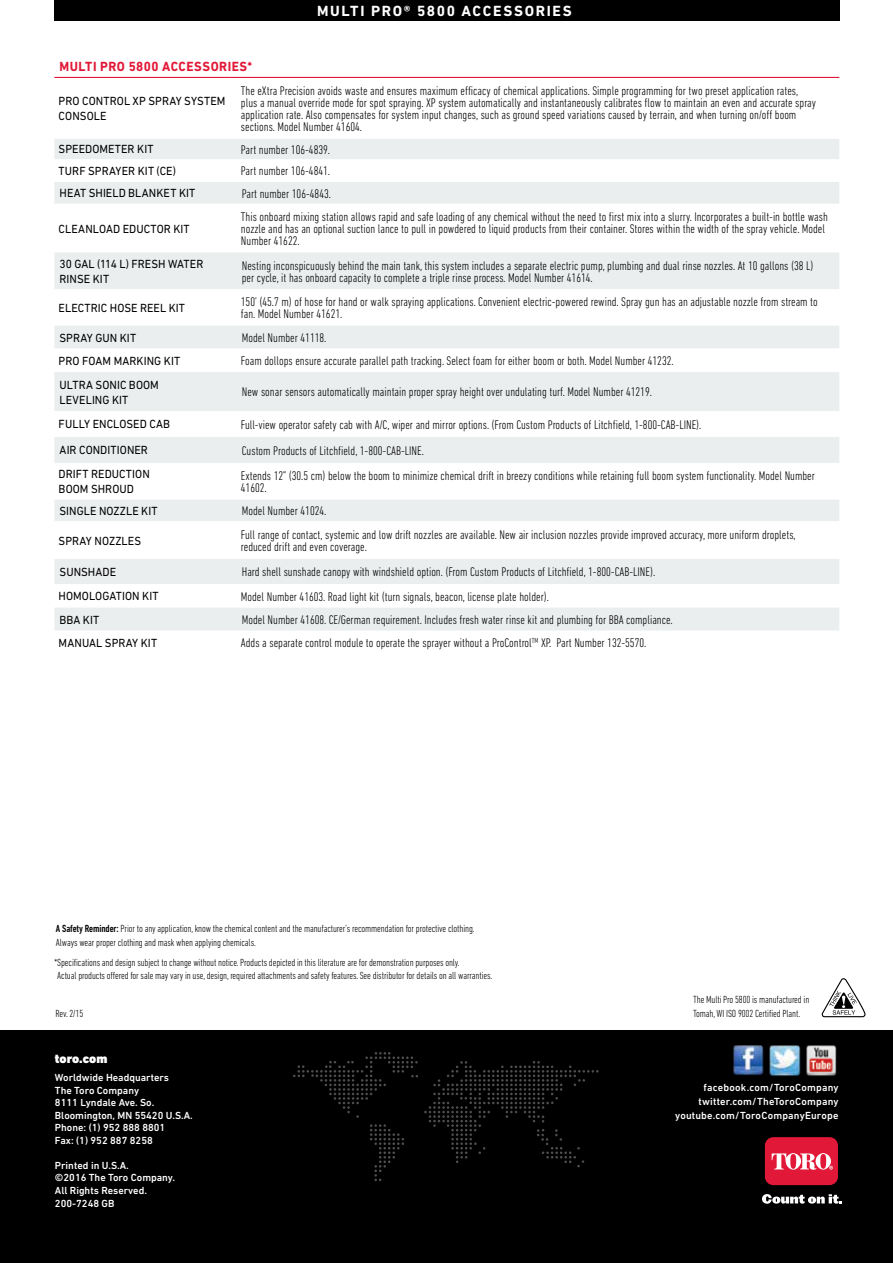
<style>
.page{position:relative;width:893px;height:1263px;background:#fff}
.page>*{position:absolute;margin:0;border:0;box-sizing:border-box;transform-origin:0 0}
.t1{font:700 15px "DIN Next LT Pro";letter-spacing:.11em;color:#fff}
.t2{font:700 13.5px "DIN Next LT Pro";letter-spacing:.04em;color:#e11837;scale:.95 1}
.t3{font:900 13.05px "DIN Next LT Pro";color:#fff}
.t4{font:300 condensed 12.75px/12px "DIN Next LT Pro";color:#000}
.t5{font:12px/15px "DIN Next LT Pro";letter-spacing:.005em;color:#000;scale:.95 1}
.t6{font:300 condensed 10.5px/13.5px "DIN Next LT Pro";letter-spacing:-.01em;color:#000}
.t7{font:500 10.5px/12.6px "DIN Next LT Pro";color:#fff}
.t8{font:500 10.5px/13.5px "DIN Next LT Pro";letter-spacing:.02em;color:#fff;text-align:right}
.s1{font-weight:500}
</style>
<div class="page">
<svg style="left:54px;top:139px;width:785px;height:491px"></svg>
<hr style="left:54px;top:77px;width:176px;height:1px;background:#e11837">
<hr style="left:230px;top:77px;width:609px;height:1px;background:#e11837">
<div style="left:54px;top:0;width:786px;height:21px;background:#000"></div>
<div style="left:0;top:1030px;width:893px;height:233px;background:#000"></div>
<svg style="left:424px;top:1061px;width:175px;height:106px"></svg>
<svg style="left:370px;top:1124px;width:34px;height:57px"></svg>
<svg style="left:293px;top:1052px;width:125px;height:66px"></svg>
<img style="left:733px;top:1045px;width:31px;height:31px">
<img style="left:769px;top:1045px;width:68px;height:31px">
<svg style="left:821px;top:978px;width:45px;height:40px"></svg>
<div style="left:765px;top:1137px;width:73px;height:48px;background:#e11837;border-radius:8px"></div>
<svg style="left:772px;top:1153px;width:61px;height:17px"></svg>
<svg style="left:762px;top:1194px;width:80px;height:10px"></svg>
<p class="t1" style="left:317px;top:2px;width:256px">MULTI PRO® 5800 ACCESSORIES</p>
<p class="t2" style="left:60px;top:58px;width:204px">MULTI PRO 5800 ACCESSORIES*</p>
<p class="t5" style="left:59px;top:93px;width:177px">PRO CONTROL XP SPRAY SYSTEM<br>CONSOLE</p>
<p class="t4" style="left:241px;top:84px;width:577px">The eXtra Precision avoids waste and ensures maximum efficacy of chemical applications. Simple programming for two preset application rates, plus a manual override mode for spot spraying. XP system automatically and instantaneously calibrates flow to maintain an even and accurate spray application rate. Also compensates for system input changes, such as ground speed variations caused by terrain, and when turning on/off boom sections. Model Number 41604.</p>
<p class="t5" style="left:59px;top:142px;width:101px">SPEEDOMETER KIT</p>
<p class="t4" style="left:241px;top:143px;width:91px">Part number 106-4839.</p>
<p class="t5" style="left:59px;top:163px;width:125px">TURF SPRAYER KIT (CE)</p>
<p class="t4" style="left:241px;top:165px;width:91px">Part number 106-4841.</p>
<p class="t5" style="left:60px;top:186px;width:144px">HEAT SHIELD BLANKET KIT</p>
<p class="t4" style="left:242px;top:187px;width:91px">Part number 106-4843.</p>
<p class="t5" style="left:59px;top:221px;width:139px">CLEANLOAD EDUCTOR KIT</p>
<p class="t4" style="left:241px;top:210px;width:588px">This onboard mixing station allows rapid and safe loading of any chemical without the need to first mix into a slurry. Incorporates a built-in bottle wash nozzle and has an optional suction lance to pull in powdered to liquid products from their container. Stores within the width of the spray vehicle. Model<br>Number 41622.</p>
<p class="t5" style="left:60px;top:256px;width:153px">30 GAL (114 L) FRESH WATER<br>RINSE KIT</p>
<p class="t4" style="left:242px;top:259px;width:573px">Nesting inconspicuously behind the main tank, this system includes a separate electric pump, plumbing and dual rinse nozzles. At 10 gallons (38 L) per cycle, it has onboard capacity to complete a triple rinse process. Model Number 41614.</p>
<p class="t5" style="left:59px;top:300px;width:135px">ELECTRIC HOSE REEL KIT</p>
<p class="t4" style="left:241px;top:296px;width:578px">150’ (45.7 m) of hose for hand or walk spraying applications. Convenient electric-powered rewind. Spray gun has an adjustable nozzle from stream to fan. Model Number 41621.</p>
<p class="t5" style="left:60px;top:330px;width:82px">SPRAY GUN KIT</p>
<p class="t4" style="left:242px;top:331px;width:86px">Model Number 41118.</p>
<p class="t5" style="left:59px;top:353px;width:129px">PRO FOAM MARKING KIT</p>
<p class="t4" style="left:241px;top:355px;width:434px">Foam dollops ensure accurate parallel path tracking. Select foam for either boom or both. Model Number 41232.</p>
<p class="t5" style="left:60px;top:377px;width:106px">ULTRA SONIC BOOM<br>LEVELING KIT</p>
<p class="t4" style="left:242px;top:386px;width:412px">New sonar sensors automatically maintain proper spray height over undulating turf. Model Number 41219.</p>
<p class="t5" style="left:59px;top:417px;width:119px">FULLY ENCLOSED CAB</p>
<p class="t4" style="left:241px;top:418px;width:462px">Full-view operator safety cab with A/C, wiper and mirror options. (From Custom Products of Litchfield, 1-800-CAB-LINE).</p>
<p class="t5" style="left:60px;top:443px;width:95px">AIR CONDITIONER</p>
<p class="t4" style="left:242px;top:444px;width:184px">Custom Products of Litchfield, 1-800-CAB-LINE.</p>
<p class="t5" style="left:59px;top:466px;width:97px">DRIFT REDUCTION<br>BOOM SHROUD</p>
<p class="t4" style="left:241px;top:470px;width:576px">Extends 12” (30.5 cm) below the boom to minimize chemical drift in breezy conditions while retaining full boom system functionality. Model Number<br>41602.</p>
<p class="t5" style="left:60px;top:503px;width:105px">SINGLE NOZZLE KIT</p>
<p class="t4" style="left:242px;top:505px;width:86px">Model Number 41024.</p>
<p class="t5" style="left:59px;top:533px;width:88px">SPRAY NOZZLES</p>
<p class="t4" style="left:241px;top:528px;width:556px">Full range of contact, systemic and low drift nozzles are available. New air inclusion nozzles provide improved accuracy, more uniform droplets, reduced drift and even coverage.</p>
<p class="t5" style="left:60px;top:564px;width:61px">SUNSHADE</p>
<p class="t4" style="left:242px;top:566px;width:415px">Hard shell sunshade canopy with windshield option. (From Custom Products of Litchfield, 1-800-CAB-LINE).</p>
<p class="t5" style="left:59px;top:588px;width:107px">HOMOLOGATION KIT</p>
<p class="t4" style="left:241px;top:590px;width:310px">Model Number 41603. Road light kit (turn signals, beacon, license plate holder).</p>
<p class="t5" style="left:60px;top:612px;width:43px">BBA KIT</p>
<p class="t4" style="left:242px;top:613px;width:432px">Model Number 41608. CE/German requirement. Includes fresh water rinse kit and plumbing for BBA compliance.</p>
<p class="t5" style="left:59px;top:635px;width:105px">MANUAL SPRAY KIT</p>
<p class="t4" style="left:241px;top:637px;width:407px">Adds a separate control module to operate the sprayer without a ProControl<sup>TM</sup> XP. Part Number 132-5570.</p>
<p class="t6" style="left:56px;top:922px;width:420px"><span class="s1">A Safety Reminder:</span> Prior to any application, know the chemical content and the manufacturer’s recommendation for protective clothing.<br>Always wear proper clothing and mask when applying chemicals.</p>
<p class="t6" style="left:57px;top:955px;width:437px;text-indent:-3px">*Specifications and design subject to change without notice. Products depicted in this literature are for demonstration purposes only.<br>Actual products offered for sale may vary in use, design, required attachments and safety features. See distributor for details on all warranties.</p>
<p class="t6" style="left:56px;top:1007px;width:29px">Rev. 2/15</p>
<p class="t3" style="left:55px;top:1050px;width:54px">toro.com</p>
<p class="t7" style="left:55px;top:1071px;width:139px">Worldwide Headquarters<br>The Toro Company<br>8111 Lyndale Ave. So.<br>Bloomington, MN 55420 U.S.A.<br>Phone: (1) 952 888 8801<br>Fax: (1) 952 887 8258</p>
<p class="t7" style="left:55px;top:1159px;width:122px">Printed in U.S.A.<br>©2016 The Toro Company.<br>All Rights Reserved.<br>200-7248 GB</p>
<p class="t6" style="left:693px;top:993px;width:118px">The Multi Pro 5800 is manufactured in<br>Tomah, WI ISO 9002 Certified Plant.</p>
<p class="t8" style="left:675px;top:1081px;width:165px">facebook.com/ToroCompany twitter.com/TheToroCompany youtube.com/ToroCompanyEurope</p>
</div>
